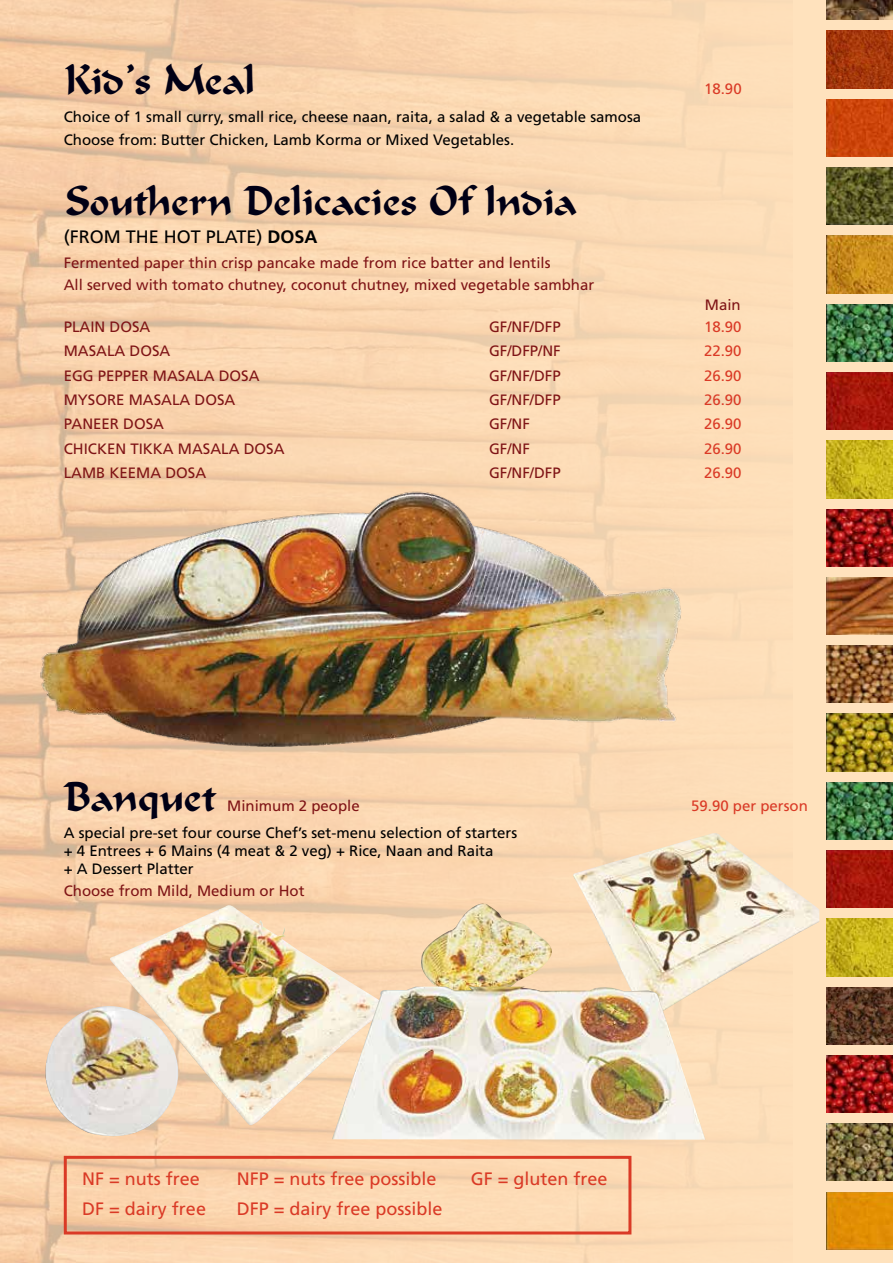
<style>
.page{position:relative;width:893px;height:1263px;background:#ffe2bd}
.page>*{position:absolute;margin:0;border:0;box-sizing:border-box;transform-origin:0 0}
.t1{font:100 30px "Brushit";color:#010015;scale:1.3 1}
.t2{font:18px "Frutiger";color:#da3a26}
.t3{font:18px "Frutiger";color:#000}
.t4{font:15px/22.2px "Frutiger";color:#7f1416}
.t5{font:15px/18px "Frutiger";color:#000}
.t6{font:15px "Frutiger";color:#da3a26}
.s1{font-weight:700}
.s2{font-family:"Brushit";font-weight:100;font-size:30px;color:#010015}
</style>
<div class="page">
<img style="left:827px;top:0;width:66px;height:20px">
<img style="left:827px;top:441px;width:66px;height:57px">
<img style="left:827px;top:919px;width:66px;height:57px">
<img style="left:827px;top:372px;width:66px;height:58px">
<img style="left:827px;top:850px;width:66px;height:58px">
<img style="left:827px;top:304px;width:66px;height:57px">
<img style="left:827px;top:782px;width:66px;height:57px">
<img style="left:827px;top:236px;width:66px;height:57px">
<img style="left:827px;top:714px;width:66px;height:57px">
<img style="left:827px;top:1192px;width:66px;height:57px">
<img style="left:827px;top:168px;width:66px;height:57px">
<img style="left:827px;top:646px;width:66px;height:57px">
<img style="left:827px;top:1124px;width:66px;height:57px">
<img style="left:827px;top:99px;width:66px;height:58px">
<img style="left:827px;top:577px;width:66px;height:58px">
<img style="left:827px;top:1055px;width:66px;height:58px">
<img style="left:827px;top:31px;width:66px;height:57px">
<img style="left:827px;top:509px;width:66px;height:57px">
<img style="left:827px;top:987px;width:66px;height:57px">
<img style="left:0;top:0;width:737px;height:1263px">
<div style="left:64px;top:1156px;width:567px;height:78px;border:3px solid #da3a26"></div>
<img style="left:34px;top:483px;width:649px;height:291px">
<img style="left:418px;top:904px;width:139px;height:81px">
<img style="left:40px;top:1006px;width:158px;height:140px">
<img style="left:571px;top:833px;width:248px;height:190px">
<img style="left:107px;top:905px;width:275px;height:222px">
<img style="left:332px;top:985px;width:373px;height:155px">
<h1 class="t1" style="left:64px;top:60px;width:149px">Kid's Meal</h1>
<p class="t5" style="left:64px;top:106px;width:579px;line-height:22.2px">Choice of 1 small curry, small rice, cheese naan, raita, a salad &amp; a vegetable samosa<br>Choose from: Butter Chicken, Lamb Korma or Mixed Vegetables.</p>
<h1 class="t1" style="left:64px;top:181px;width:396px">Southern Delicacies Of India</h1>
<p class="t3" style="left:64px;top:227px;width:255px">(FROM THE HOT PLATE) <span class="s1">DOSA</span></p>
<p class="t4" style="left:64px;top:251px;width:532px">Fermented paper thin crisp pancake made from rice batter and lentils<br>All served with tomato chutney, coconut chutney, mixed vegetable sambhar</p>
<p class="t6" style="left:704px;top:80px;width:39px">18.90</p>
<p class="t4" style="left:705px;top:293px;width:37px">Main</p>
<p class="t4" style="left:64px;top:316px;width:88px">PLAIN DOSA</p>
<p class="t4" style="left:489px;top:316px;width:73px">GF/NF/DFP</p>
<p class="t6" style="left:704px;top:318px;width:39px">18.90</p>
<p class="t4" style="left:64px;top:340px;width:108px">MASALA DOSA</p>
<p class="t4" style="left:489px;top:340px;width:73px">GF/DFP/NF</p>
<p class="t6" style="left:704px;top:342px;width:39px">22.90</p>
<p class="t4" style="left:64px;top:364px;width:197px">EGG PEPPER MASALA DOSA</p>
<p class="t4" style="left:489px;top:364px;width:73px">GF/NF/DFP</p>
<p class="t6" style="left:704px;top:367px;width:39px">26.90</p>
<p class="t4" style="left:64px;top:389px;width:173px">MYSORE MASALA DOSA</p>
<p class="t4" style="left:489px;top:389px;width:73px">GF/NF/DFP</p>
<p class="t6" style="left:704px;top:391px;width:39px">26.90</p>
<p class="t4" style="left:64px;top:413px;width:102px">PANEER DOSA</p>
<p class="t4" style="left:489px;top:413px;width:42px">GF/NF</p>
<p class="t6" style="left:704px;top:415px;width:39px">26.90</p>
<p class="t4" style="left:64px;top:438px;width:222px">CHICKEN TIKKA MASALA DOSA</p>
<p class="t4" style="left:489px;top:438px;width:42px">GF/NF</p>
<p class="t6" style="left:704px;top:440px;width:39px">26.90</p>
<p class="t4" style="left:64px;top:462px;width:144px">LAMB KEEMA DOSA</p>
<p class="t4" style="left:489px;top:462px;width:73px">GF/NF/DFP</p>
<p class="t6" style="left:704px;top:464px;width:39px">26.90</p>
<p class="t4" style="left:64px;top:795px;width:298px"><span class="s2">Banquet</span> Minimum 2 people</p>
<p class="t5" style="left:64px;top:824px;width:455px">A special pre-set four course Chef’s set-menu selection of starters + 4 Entrees + 6 Mains (4 meat &amp; 2 veg) + Rice, Naan and Raita<br>+ A Dessert Platter</p>
<p class="t4" style="left:64px;top:880px;width:242px">Choose from Mild, Medium or Hot</p>
<p class="t6" style="left:691px;top:797px;width:118px">59.90 per person</p>
<p class="t2" style="left:82px;top:1168px;width:119px">NF = nuts free</p>
<p class="t2" style="left:237px;top:1168px;width:201px">NFP = nuts free possible</p>
<p class="t2" style="left:471px;top:1168px;width:138px">GF = gluten free</p>
<p class="t2" style="left:82px;top:1198px;width:125px">DF = dairy free</p>
<p class="t2" style="left:237px;top:1198px;width:207px">DFP = dairy free possible</p>
</div>
